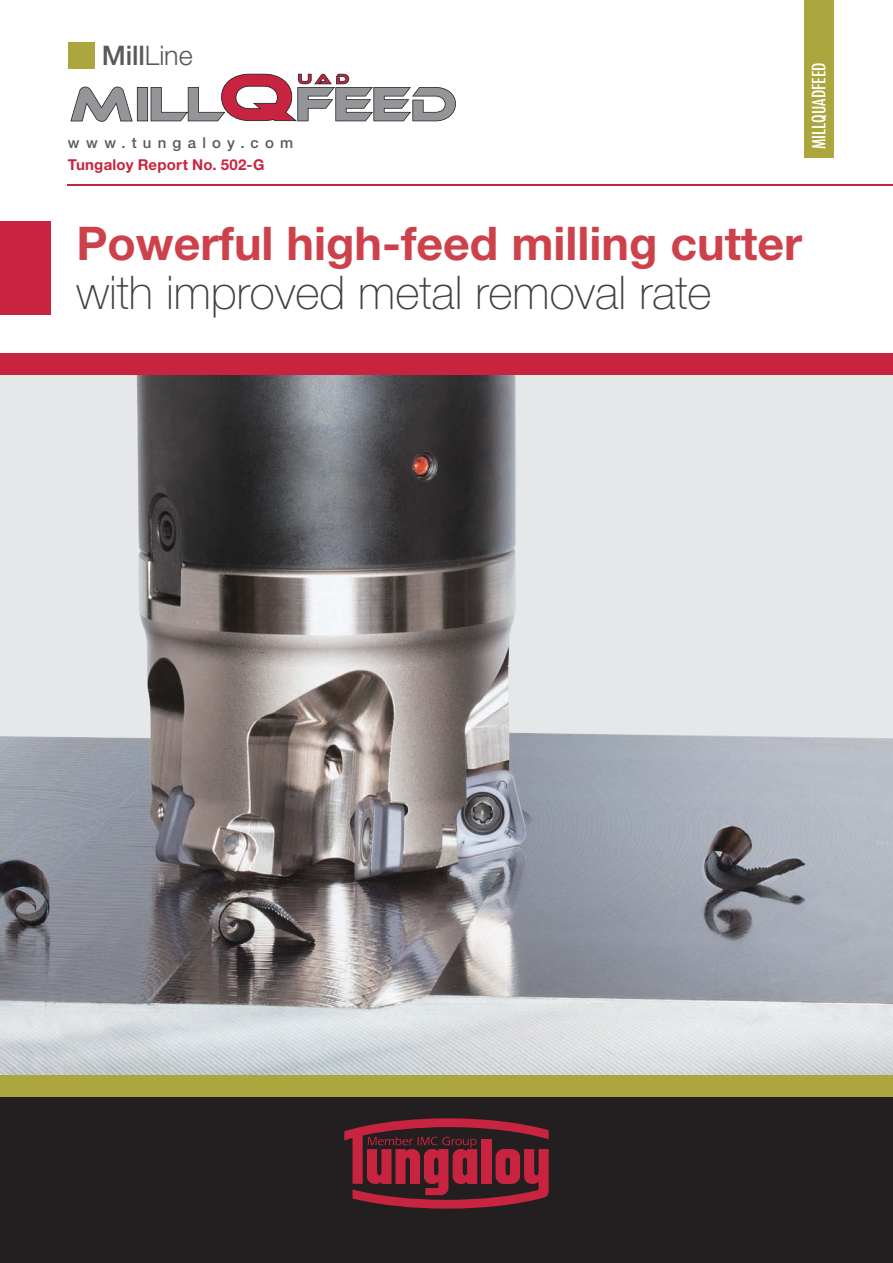
<style>
.page{position:relative;width:893px;height:1263px;background:#fff}
.page>*{position:absolute;margin:0;border:0;box-sizing:border-box;transform-origin:0 0}
.t1{font:700 46.5px "Helvetica Neue";color:#cd414b}
.t2{font:100 46.5px "Helvetica Neue";color:#404041}
.t3{font:500 27px "Helvetica Neue LTW1 G";color:#58595b}
.t4{font:500 condensed 18px "Futura";letter-spacing:-.005em;color:#fff}
.t5{font:700 15px "Helvetica Neue LTW1 G";letter-spacing:.015em;color:#c9243f}
.t6{font:500 15px "Helvetica Neue LTW1 G";letter-spacing:.415em;color:#58595b}
.s1{font-weight:300}
</style>
<div class="page">
<img style="left:0;top:374px;width:892px;height:702px">
<div style="left:68px;top:43px;width:26px;height:26px;background:#aba63d"></div>
<div style="left:0;top:221px;width:51px;height:94px;background:#c9243f"></div>
<hr style="left:68px;top:185px;width:824px;height:1px;background:#c9243f">
<div style="left:803px;top:0;width:30px;height:157px;background:#aba63d"></div>
<div style="left:0;top:1097px;width:892px;height:166px;background:#231f20"></div>
<div style="left:0;top:1076px;width:892px;height:21px;background:#aba63d"></div>
<div style="left:0;top:353px;width:892px;height:21px;background:#c9243f"></div>
<svg style="left:344px;top:1118px;width:204px;height:91px"></svg>
<svg style="left:70px;top:74px;width:386px;height:48px"></svg>
<p class="t3" style="left:102px;top:46px;width:92px">Mill<span class="s1">Line</span></p>
<p class="t6" style="left:68px;top:137px;width:227px">www.tungaloy.com</p>
<p class="t5" style="left:68px;top:160px;width:198px">Tungaloy Report No. 502-G</p>
<p class="t4" style="left:807px;top:149px;width:88px;rotate:-90deg">MILLQUADFEED</p>
<p class="t1" style="left:76px;top:227px;width:727px">Powerful high-feed milling cutter</p>
<p class="t2" style="left:76px;top:276px;width:637px">with improved metal removal rate</p>
</div>
